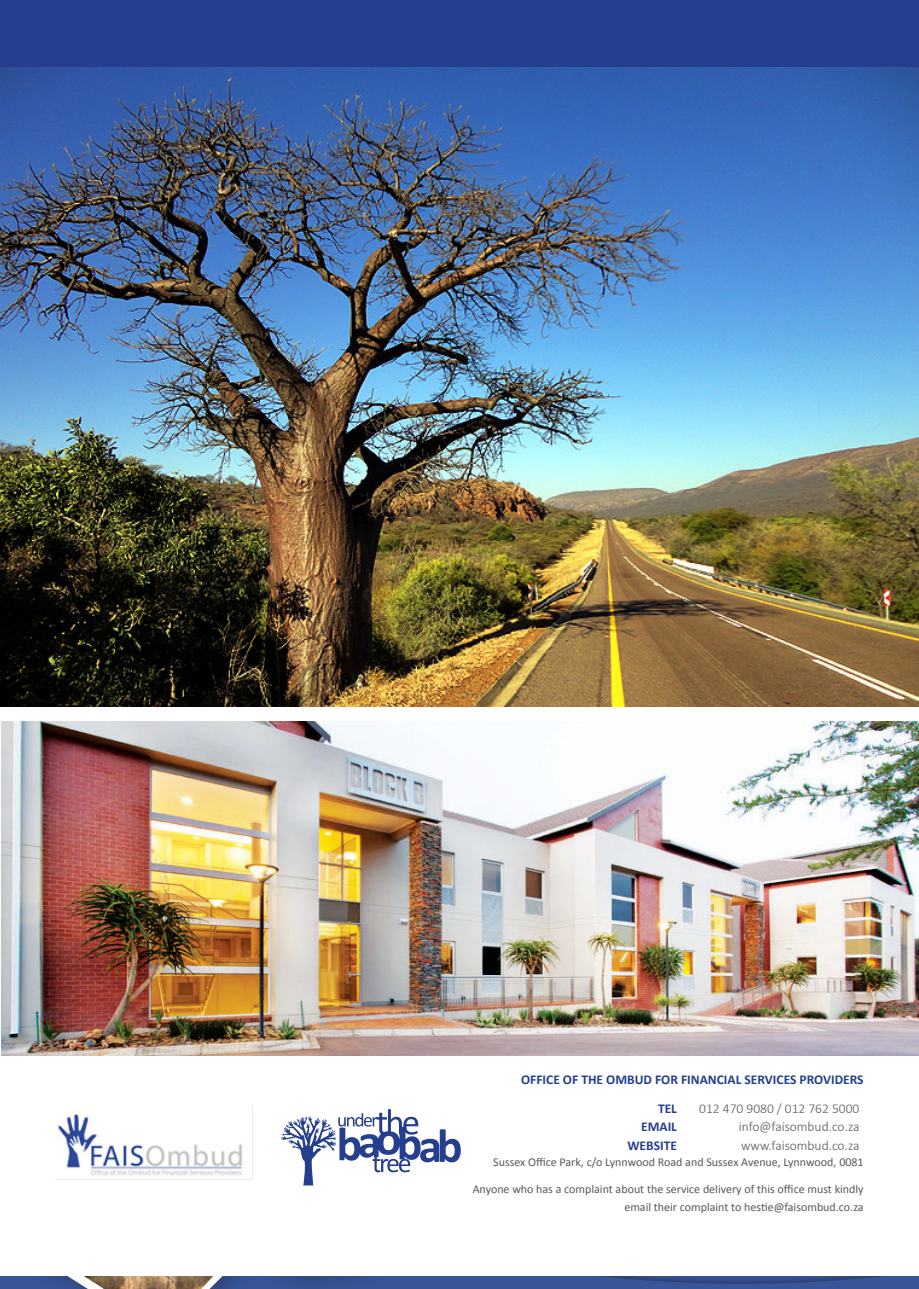
<style>
.page{position:relative;width:919px;height:1289px;background:#fff}
.page>*{position:absolute;margin:0;border:0;box-sizing:border-box;transform-origin:0 0}
.t1{font:700 13.5px "Calibri";color:#253f8e}
.t2{font:300 13.5px "Calibri";color:#57585a}
.t3{font:12px/18px "Calibri";color:#57585a;text-align:right}
</style>
<div class="page">
<svg style="left:0;top:1276px;width:918px;height:12px;background:#365293"></svg>
<img style="left:1px;top:721px;width:917px;height:333px">
<svg style="left:28px;top:1109px;width:433px;height:179px"></svg>
<img style="left:0;top:66px;width:918px;height:640px">
<div style="left:0;top:0;width:918px;height:66px;background:#253f8e"></div>
<img style="left:55px;top:1106px;width:198px;height:74px">
<p class="t1" style="left:521px;top:1070px;width:344px">OFFICE OF THE OMBUD FOR FINANCIAL SERVICES PROVIDERS</p>
<p class="t1" style="left:658px;top:1099px;width:20px">TEL</p>
<p class="t2" style="left:699px;top:1099px;width:162px">012 470 9080 / 012 762 5000</p>
<p class="t1" style="left:641px;top:1118px;width:37px">EMAIL</p>
<p class="t2" style="left:738px;top:1118px;width:122px">info@faisombud.co.za</p>
<p class="t1" style="left:627px;top:1136px;width:51px">WEBSITE</p>
<p class="t2" style="left:741px;top:1137px;width:120px">www.faisombud.co.za</p>
<p class="t3" style="left:493px;top:1153px;width:372px">Sussex Office Park, c/o Lynnwood Road and Sussex Avenue, Lynnwood, 0081</p>
<p class="t3" style="left:472px;top:1179px;width:392px">Anyone who has a complaint about the service delivery of this office must kindly email their complaint to hestie@faisombud.co.za</p>
</div>
